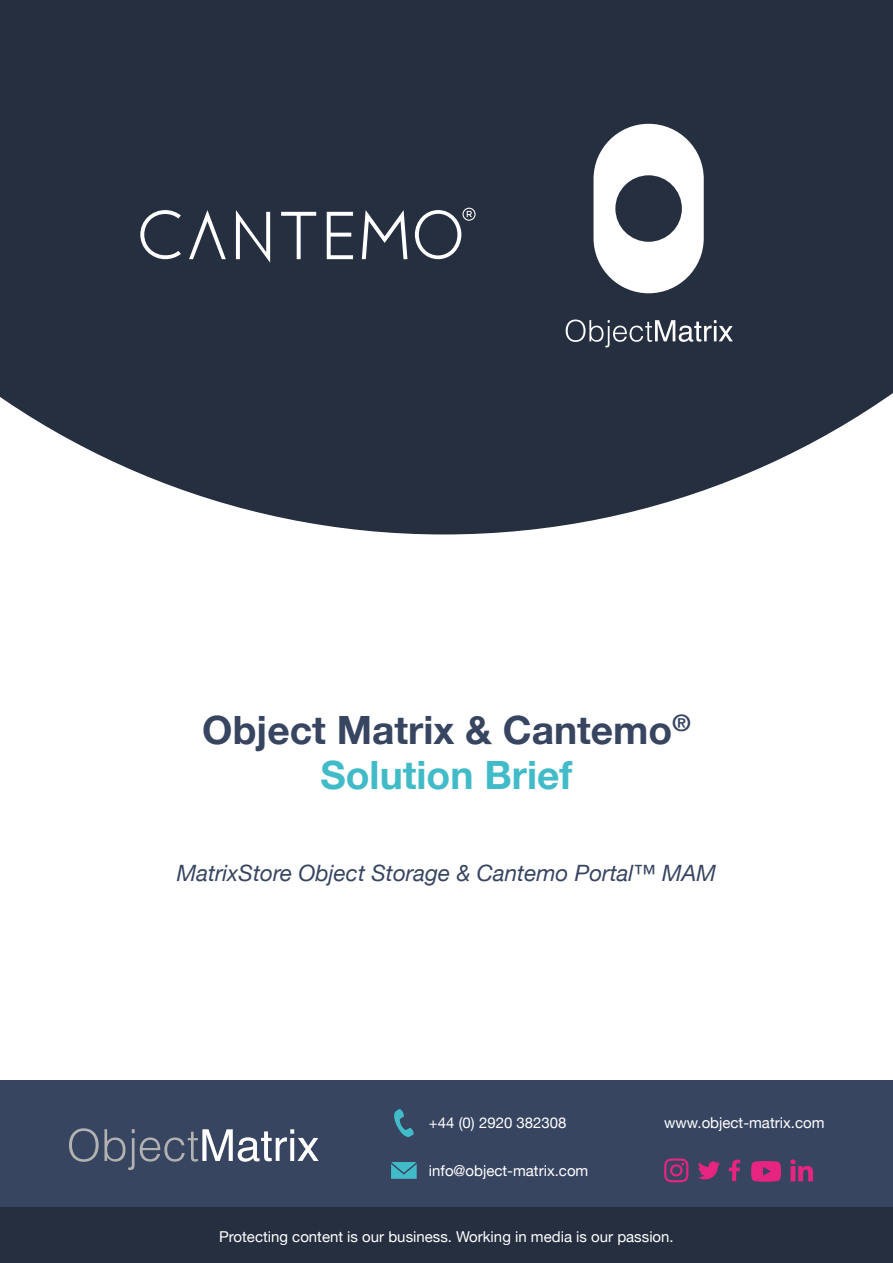
<style>
.page{position:relative;width:893px;height:1263px;background:#fff}
.page>*{position:absolute;margin:0;border:0;box-sizing:border-box;transform-origin:0 0}
.t1{font:700 39px/45px "Helvetica Neue";color:#374561;text-align:center}
.t2{font:italic 22.5px "Helvetica Neue";color:#374561}
.t3{font:15px "Helvetica Neue";color:#fff}
.s1{color:#42bbc8}
</style>
<div class="page">
<div style="left:0;top:1080px;width:893px;height:128px;background:#374561"></div>
<svg style="left:69px;top:1128px;width:250px;height:42px"></svg>
<svg style="left:391px;top:1162px;width:26px;height:17px"></svg>
<svg style="left:394px;top:1109px;width:20px;height:28px"></svg>
<svg style="left:698px;top:1161px;width:22px;height:18px"></svg>
<svg style="left:729px;top:1160px;width:11px;height:21px"></svg>
<svg style="left:664px;top:1158px;width:24px;height:24px"></svg>
<svg style="left:751px;top:1161px;width:30px;height:21px"></svg>
<svg style="left:790px;top:1159px;width:23px;height:22px"></svg>
<div style="left:0;top:1208px;width:893px;height:55px;background:#252f40"></div>
<svg style="left:0;top:0;width:893px;height:534px;background:#384151"></svg>
<svg style="left:593px;top:124px;width:111px;height:169px"></svg>
<svg style="left:566px;top:319px;width:167px;height:28px;background:#555d6a"></svg>
<svg style="left:236px;top:210px;width:34px;height:53px"></svg>
<svg style="left:281px;top:212px;width:35px;height:47px;background:#4d5563"></svg>
<svg style="left:327px;top:212px;width:26px;height:47px"></svg>
<svg style="left:362px;top:210px;width:45px;height:49px"></svg>
<svg style="left:189px;top:210px;width:37px;height:49px"></svg>
<svg style="left:140px;top:210px;width:41px;height:49px"></svg>
<svg style="left:415px;top:208px;width:61px;height:51px;background:#4d5563"></svg>
<h1 class="t1" style="left:202px;top:708px;width:490px">Object Matrix &amp; Cantemo<sup>®<br></sup><span class="s1">Solution Brief</span></h1>
<h2 class="t2" style="left:177px;top:857px;width:541px">MatrixStore Object Storage &amp; Cantemo Portal™ MAM</h2>
<p class="t3" style="left:429px;top:1112px;width:139px">+44 (0) 2920 382308</p>
<p class="t3" style="left:664px;top:1112px;width:162px">www.object-matrix.com</p>
<p class="t3" style="left:429px;top:1160px;width:161px">info@object-matrix.com</p>
<p class="t3" style="left:219px;top:1226px;width:456px">Protecting content is our business. Working in media is our passion.</p>
</div>
